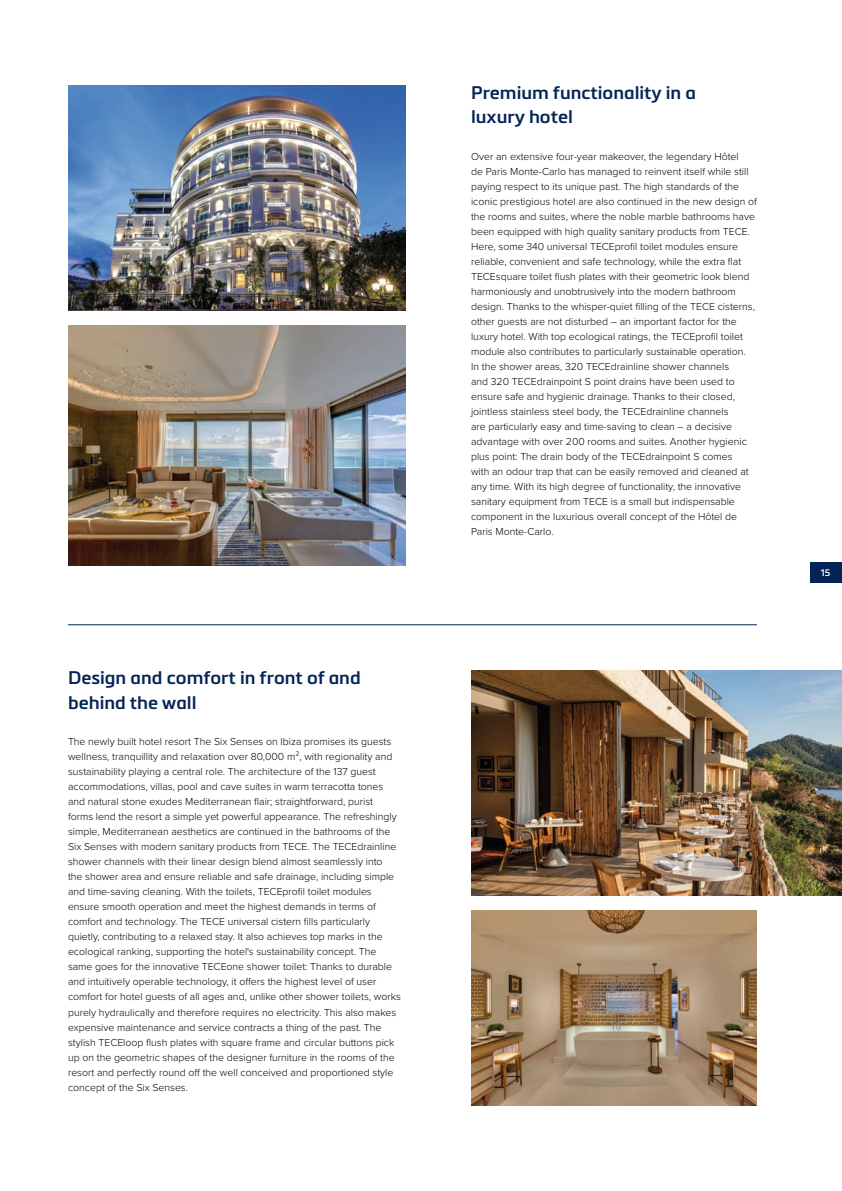
<style>
.page{position:relative;width:842px;height:1191px;background:#fff}
.page>*{position:absolute;margin:0;border:0;box-sizing:border-box;transform-origin:0 0}
.t1{font:600 18px/24px "Metronic Pro";color:#042455;scale:1.04 1}
.t2{font:300 10.5px/15px "Proxima Nova";color:#000}
.t3{font:600 9.3px "Metronic Pro";color:#fff}
</style>
<div class="page">
<div style="left:810px;top:562px;width:32px;height:21px;background:#042455"></div>
<hr style="left:68px;top:624px;width:689px;height:1px;background:#042455">
<img style="left:68px;top:85px;width:337px;height:225px">
<img style="left:68px;top:325px;width:337px;height:240px">
<img style="left:471px;top:670px;width:371px;height:225px">
<img style="left:471px;top:910px;width:286px;height:195px">
<h1 class="t1" style="left:68px;top:666px;width:283px">Design and comfort in front of and behind the wall</h1>
<p class="t2" style="left:68px;top:734px;width:334px">The newly built hotel resort The Six Senses on Ibiza promises its guests wellness, tranquillity and relaxation over 80,000 m², with regionality and sustainability playing a central role. The architecture of the 137 guest accommodations, villas, pool and cave suites in warm terracotta tones and natural stone exudes Mediterranean flair; straightforward, purist<br>forms lend the resort a simple yet powerful appearance. The refreshingly simple, Mediterranean aesthetics are continued in the bathrooms of the Six Senses with modern sanitary products from TECE. The TECEdrainline shower channels with their linear design blend almost seamlessly into<br>the shower area and ensure reliable and safe drainage, including simple and time-saving cleaning. With the toilets, TECEprofil toilet modules ensure smooth operation and meet the highest demands in terms of comfort and technology. The TECE universal cistern fills particularly quietly, contributing to a relaxed stay. It also achieves top marks in the ecological ranking, supporting the hotel's sustainability concept. The same goes for the innovative TECEone shower toilet: Thanks to durable and intuitively operable technology, it offers the highest level of user comfort for hotel guests of all ages and, unlike other shower toilets, works purely hydraulically and therefore requires no electricity. This also makes expensive maintenance and service contracts a thing of the past. The stylish TECEloop flush plates with square frame and circular buttons pick up on the geometric shapes of the designer furniture in the rooms of the resort and perfectly round off the well conceived and proportioned style concept of the Six Senses.</p>
<h1 class="t1" style="left:471px;top:81px;width:218px">Premium functionality in a luxury hotel</h1>
<p class="t2" style="left:471px;top:149px;width:287px">Over an extensive four-year makeover, the legendary Hôtel<br>de Paris Monte-Carlo has managed to reinvent itself while still paying respect to its unique past. The high standards of the iconic prestigious hotel are also continued in the new design of the rooms and suites, where the noble marble bathrooms have been equipped with high quality sanitary products from TECE.<br>Here, some 340 universal TECEprofil toilet modules ensure reliable, convenient and safe technology, while the extra flat TECEsquare toilet flush plates with their geometric look blend harmoniously and unobtrusively into the modern bathroom design. Thanks to the whisper-quiet filling of the TECE cisterns, other guests are not disturbed – an important factor for the luxury hotel. With top ecological ratings, the TECEprofil toilet module also contributes to particularly sustainable operation.<br>In the shower areas, 320 TECEdrainline shower channels<br>and 320 TECEdrainpoint S point drains have been used to ensure safe and hygienic drainage. Thanks to their closed, jointless stainless steel body, the TECEdrainline channels<br>are particularly easy and time-saving to clean – a decisive advantage with over 200 rooms and suites. Another hygienic plus point: The drain body of the TECEdrainpoint S comes<br>with an odour trap that can be easily removed and cleaned at any time. With its high degree of functionality, the innovative sanitary equipment from TECE is a small but indispensable component in the luxurious overall concept of the Hôtel de Paris Monte-Carlo.</p>
<p class="t3" style="left:821px;top:567px;width:11px">15</p>
</div>
